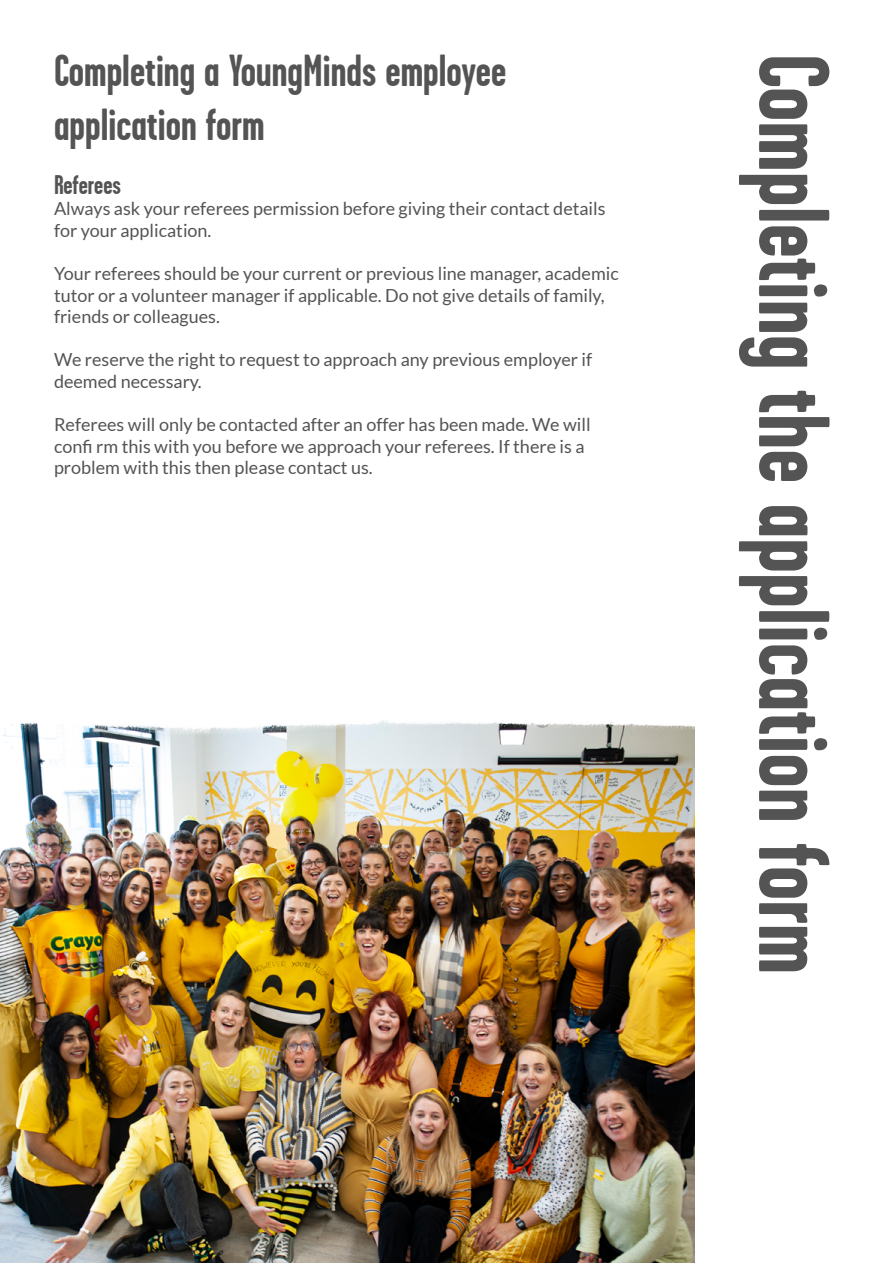
<style>
.page{position:relative;width:893px;height:1263px;background:#fff}
.page>*{position:absolute;margin:0;border:0;box-sizing:border-box;transform-origin:0 0}
.t1{font:700 100.5px "Garage Gothic";color:#555454}
.t2{font:700 45px/54px "Garage Gothic";color:#555454}
.t3{font:700 27px "Garage Gothic";color:#555454}
.t4{font:18px/21.6px "Lato";color:#555454}
</style>
<div class="page">
<img style="left:0;top:739px;width:694px;height:524px">
<img style="left:3px;top:720px;width:669px;height:19px">
<img style="left:672px;top:725px;width:23px;height:536px">
<h2 class="t2" style="left:54px;top:43px;width:454px">Completing a YoungMinds employee application form</h2>
<h3 class="t3" style="left:54px;top:170px;width:69px">Referees</h3>
<p class="t4" style="left:54px;top:198px;width:553px">Always ask your referees permission before giving their contact details for your application.</p>
<p class="t4" style="left:54px;top:262px;width:566px">Your referees should be your current or previous line manager, academic tutor or a volunteer manager if applicable. Do not give details of family, friends or colleagues.</p>
<p class="t4" style="left:54px;top:349px;width:540px">We reserve the right to request to approach any previous employer if deemed necessary.</p>
<p class="t4" style="left:54px;top:414px;width:538px">Referees will only be contacted after an offer has been made. We will confi rm this with you before we approach your referees. If there is a problem with this then please contact us.</p>
<h1 class="t1" style="left:847px;top:54px;width:922px;rotate:90deg">Completing the application form</h1>
</div>
